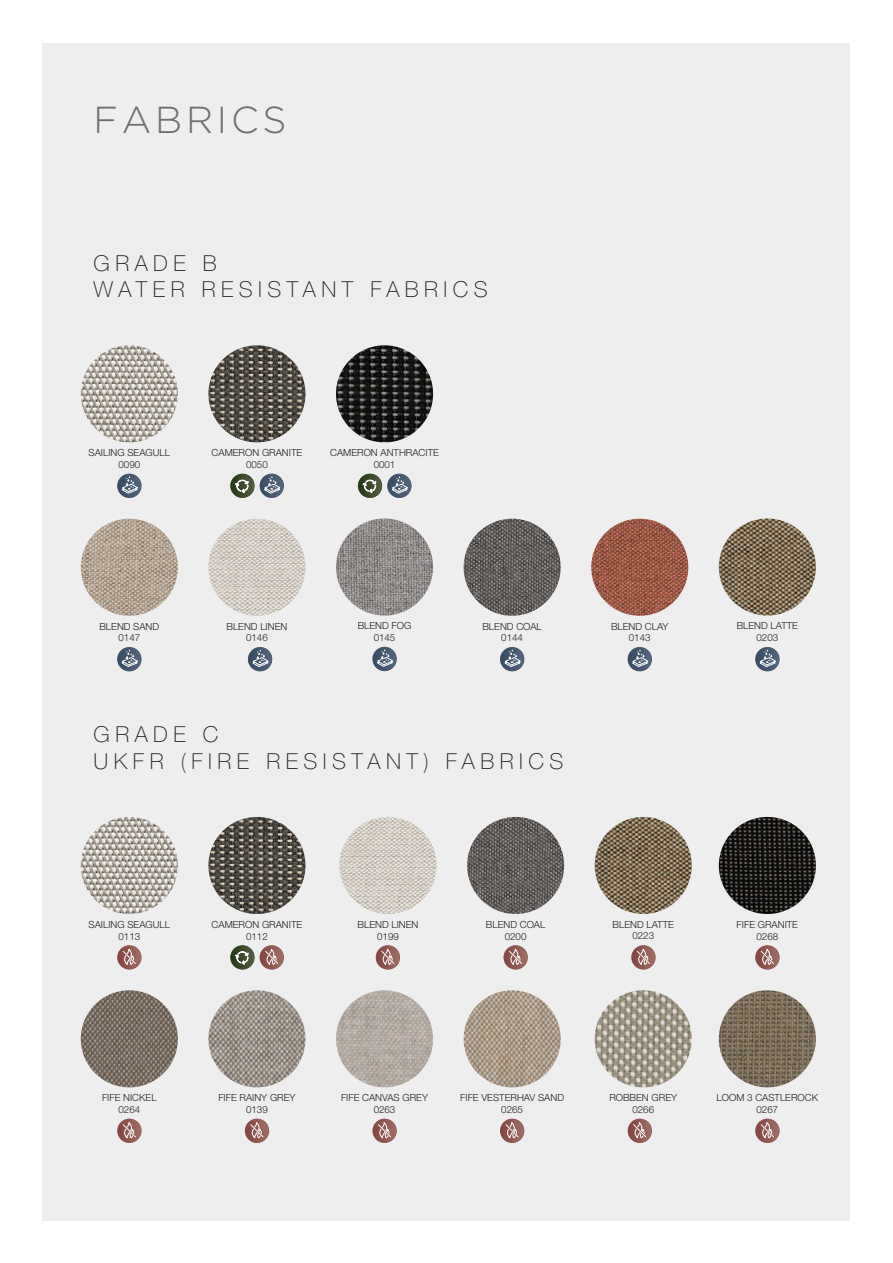
<style>
.page{position:relative;width:893px;height:1263px;background:#fff}
.page>*{position:absolute;margin:0;border:0;box-sizing:border-box;transform-origin:0 0}
.t1{font:300 37.5px "Gotham";letter-spacing:.1em;color:#6c6d70}
.t2{font:100 22.05px "Helvetica Neue LT Pro";letter-spacing:.25em;color:#231f20}
.t3{font:300 9.75px "Helvetica Neue LT Pro";color:#231f20}
</style>
<div class="page">
<div style="left:43px;top:43px;width:807px;height:1177px;background:#eeeeef"></div>
<img style="left:81px;top:519px;width:97px;height:97px;border-radius:49px">
<img style="left:336px;top:518px;width:97px;height:97px;border-radius:49px">
<img style="left:208px;top:519px;width:97px;height:97px;border-radius:49px">
<img style="left:336px;top:345px;width:97px;height:97px;border-radius:49px">
<svg style="left:117px;top:647px;width:25px;height:24px"></svg>
<svg style="left:118px;top:647px;width:23px;height:24px"></svg>
<svg style="left:121px;top:649px;width:18px;height:18px"></svg>
<div style="left:248px;top:647px;width:24px;height:24px;background:linear-gradient(to right,#364c63,#54657b);border-radius:12px"></div>
<svg style="left:251px;top:649px;width:19px;height:18px"></svg>
<svg style="left:372px;top:647px;width:25px;height:24px"></svg>
<svg style="left:373px;top:647px;width:23px;height:24px"></svg>
<svg style="left:376px;top:649px;width:18px;height:18px"></svg>
<img style="left:464px;top:519px;width:97px;height:97px;border-radius:49px">
<div style="left:500px;top:647px;width:24px;height:24px;background:linear-gradient(to right,#384d64,#52647a);border-radius:12px"></div>
<svg style="left:503px;top:649px;width:19px;height:18px"></svg>
<img style="left:591px;top:519px;width:97px;height:97px;border-radius:49px">
<svg style="left:628px;top:647px;width:24px;height:24px"></svg>
<svg style="left:631px;top:649px;width:18px;height:18px"></svg>
<svg style="left:755px;top:647px;width:24px;height:24px"></svg>
<svg style="left:756px;top:647px;width:23px;height:24px"></svg>
<svg style="left:759px;top:649px;width:18px;height:18px"></svg>
<svg style="left:358px;top:474px;width:24px;height:24px"></svg>
<svg style="left:363px;top:479px;width:13px;height:15px"></svg>
<img style="left:81px;top:345px;width:97px;height:97px;border-radius:49px">
<svg style="left:117px;top:474px;width:25px;height:24px"></svg>
<svg style="left:118px;top:474px;width:23px;height:24px"></svg>
<svg style="left:121px;top:476px;width:18px;height:18px"></svg>
<img style="left:208px;top:345px;width:97px;height:97px;border-radius:49px">
<svg style="left:230px;top:474px;width:25px;height:24px"></svg>
<svg style="left:231px;top:474px;width:23px;height:24px"></svg>
<svg style="left:235px;top:479px;width:14px;height:15px"></svg>
<svg style="left:260px;top:474px;width:24px;height:24px"></svg>
<svg style="left:263px;top:476px;width:18px;height:18px"></svg>
<svg style="left:387px;top:474px;width:25px;height:24px"></svg>
<svg style="left:388px;top:474px;width:23px;height:24px"></svg>
<svg style="left:391px;top:476px;width:18px;height:18px"></svg>
<img style="left:719px;top:518px;width:97px;height:97px;border-radius:49px">
<img style="left:81px;top:817px;width:97px;height:97px;border-radius:49px">
<svg style="left:376px;top:945px;width:24px;height:24px"></svg>
<svg style="left:376px;top:946px;width:24px;height:23px"></svg>
<svg style="left:379px;top:948px;width:16px;height:20px"></svg>
<svg style="left:503px;top:945px;width:25px;height:24px"></svg>
<svg style="left:504px;top:946px;width:23px;height:23px"></svg>
<svg style="left:506px;top:948px;width:17px;height:20px"></svg>
<svg style="left:631px;top:945px;width:25px;height:24px"></svg>
<svg style="left:632px;top:946px;width:23px;height:23px"></svg>
<svg style="left:634px;top:948px;width:17px;height:20px"></svg>
<svg style="left:755px;top:945px;width:24px;height:24px"></svg>
<svg style="left:756px;top:946px;width:23px;height:23px"></svg>
<svg style="left:758px;top:948px;width:17px;height:20px"></svg>
<svg style="left:117px;top:945px;width:25px;height:24px"></svg>
<svg style="left:118px;top:946px;width:23px;height:23px"></svg>
<svg style="left:120px;top:948px;width:17px;height:20px"></svg>
<img style="left:339px;top:817px;width:98px;height:97px;border-radius:49px">
<img style="left:467px;top:817px;width:97px;height:97px;border-radius:49px">
<img style="left:208px;top:817px;width:97px;height:97px;border-radius:49px">
<svg style="left:230px;top:945px;width:25px;height:24px"></svg>
<svg style="left:231px;top:945px;width:23px;height:24px"></svg>
<svg style="left:235px;top:950px;width:14px;height:15px"></svg>
<svg style="left:260px;top:945px;width:24px;height:24px"></svg>
<svg style="left:263px;top:948px;width:16px;height:20px"></svg>
<img style="left:595px;top:817px;width:97px;height:97px;border-radius:49px">
<img style="left:719px;top:817px;width:97px;height:97px;border-radius:49px">
<img style="left:464px;top:990px;width:97px;height:97px;border-radius:49px">
<img style="left:336px;top:990px;width:97px;height:97px;border-radius:49px">
<img style="left:208px;top:990px;width:97px;height:97px;border-radius:49px">
<img style="left:81px;top:990px;width:97px;height:97px;border-radius:49px">
<img style="left:595px;top:990px;width:97px;height:97px;border-radius:49px">
<img style="left:719px;top:990px;width:97px;height:97px;border-radius:49px">
<svg style="left:117px;top:1118px;width:25px;height:25px"></svg>
<svg style="left:118px;top:1119px;width:23px;height:23px"></svg>
<svg style="left:120px;top:1121px;width:17px;height:20px"></svg>
<svg style="left:245px;top:1118px;width:24px;height:25px"></svg>
<svg style="left:245px;top:1119px;width:24px;height:23px"></svg>
<svg style="left:248px;top:1121px;width:16px;height:20px"></svg>
<svg style="left:372px;top:1118px;width:25px;height:25px"></svg>
<svg style="left:373px;top:1119px;width:23px;height:23px"></svg>
<svg style="left:375px;top:1121px;width:17px;height:20px"></svg>
<svg style="left:500px;top:1118px;width:24px;height:25px"></svg>
<svg style="left:500px;top:1119px;width:24px;height:23px"></svg>
<svg style="left:503px;top:1121px;width:16px;height:20px"></svg>
<svg style="left:628px;top:1118px;width:24px;height:25px"></svg>
<svg style="left:628px;top:1119px;width:24px;height:23px"></svg>
<svg style="left:631px;top:1121px;width:16px;height:20px"></svg>
<svg style="left:755px;top:1118px;width:24px;height:25px"></svg>
<svg style="left:756px;top:1119px;width:23px;height:23px"></svg>
<svg style="left:758px;top:1121px;width:17px;height:20px"></svg>
<p class="t1" style="left:94px;top:96px;width:195px">FABRICS</p>
<p class="t2" style="left:94px;top:250px;width:125px">GRADE B</p>
<p class="t2" style="left:94px;top:276px;width:396px">WATER RESISTANT FABRICS</p>
<p class="t3" style="left:89px;top:447px;width:83px">SAILING SEAGULL</p>
<p class="t3" style="left:118px;top:459px;width:23px">0090</p>
<p class="t3" style="left:212px;top:447px;width:92px">CAMERON GRANITE</p>
<p class="t3" style="left:246px;top:459px;width:23px">0050</p>
<p class="t3" style="left:330px;top:447px;width:110px">CAMERON ANTHRACITE</p>
<p class="t3" style="left:374px;top:459px;width:23px">0001</p>
<p class="t3" style="left:99px;top:620px;width:61px">BLEND SAND</p>
<p class="t3" style="left:118px;top:632px;width:23px">0147</p>
<p class="t3" style="left:226px;top:620px;width:62px">BLEND LINEN</p>
<p class="t3" style="left:246px;top:632px;width:23px">0146</p>
<p class="t3" style="left:358px;top:620px;width:55px">BLEND FOG</p>
<p class="t3" style="left:374px;top:632px;width:23px">0145</p>
<p class="t3" style="left:482px;top:620px;width:61px">BLEND COAL</p>
<p class="t3" style="left:501px;top:632px;width:23px">0144</p>
<p class="t3" style="left:611px;top:620px;width:59px">BLEND CLAY</p>
<p class="t3" style="left:629px;top:632px;width:23px">0143</p>
<p class="t2" style="left:94px;top:721px;width:126px">GRADE C</p>
<p class="t2" style="left:94px;top:748px;width:471px">UKFR (FIRE RESISTANT) FABRICS</p>
<p class="t3" style="left:89px;top:918px;width:83px">SAILING SEAGULL</p>
<p class="t3" style="left:118px;top:930px;width:23px">0113</p>
<p class="t3" style="left:212px;top:918px;width:92px">CAMERON GRANITE</p>
<p class="t3" style="left:246px;top:930px;width:23px">0112</p>
<p class="t3" style="left:358px;top:918px;width:62px">BLEND LINEN</p>
<p class="t3" style="left:377px;top:930px;width:23px">0199</p>
<p class="t3" style="left:486px;top:918px;width:61px">BLEND COAL</p>
<p class="t3" style="left:505px;top:930px;width:23px">0200</p>
<p class="t3" style="left:613px;top:918px;width:63px">BLEND LATTE</p>
<p class="t3" style="left:632px;top:930px;width:23px">0223</p>
<p class="t3" style="left:737px;top:620px;width:63px">BLEND LATTE</p>
<p class="t3" style="left:756px;top:631px;width:23px">0203</p>
<p class="t3" style="left:737px;top:918px;width:63px">FIFE GRANITE</p>
<p class="t3" style="left:756px;top:930px;width:23px">0268</p>
<p class="t3" style="left:102px;top:1092px;width:56px">FIFE NICKEL</p>
<p class="t3" style="left:118px;top:1103px;width:23px">0264</p>
<p class="t3" style="left:218px;top:1092px;width:79px">FIFE RAINY GREY</p>
<p class="t3" style="left:246px;top:1103px;width:23px">0139</p>
<p class="t3" style="left:341px;top:1092px;width:89px">FIFE CANVAS GREY</p>
<p class="t3" style="left:374px;top:1103px;width:23px">0263</p>
<p class="t3" style="left:460px;top:1092px;width:105px">FIFE VESTERHAV SAND</p>
<p class="t3" style="left:501px;top:1103px;width:23px">0265</p>
<p class="t3" style="left:609px;top:1092px;width:69px">ROBBEN GREY</p>
<p class="t3" style="left:632px;top:1103px;width:23px">0266</p>
<p class="t3" style="left:717px;top:1092px;width:103px">LOOM 3 CASTLEROCK</p>
<p class="t3" style="left:756px;top:1103px;width:23px">0267</p>
</div>
